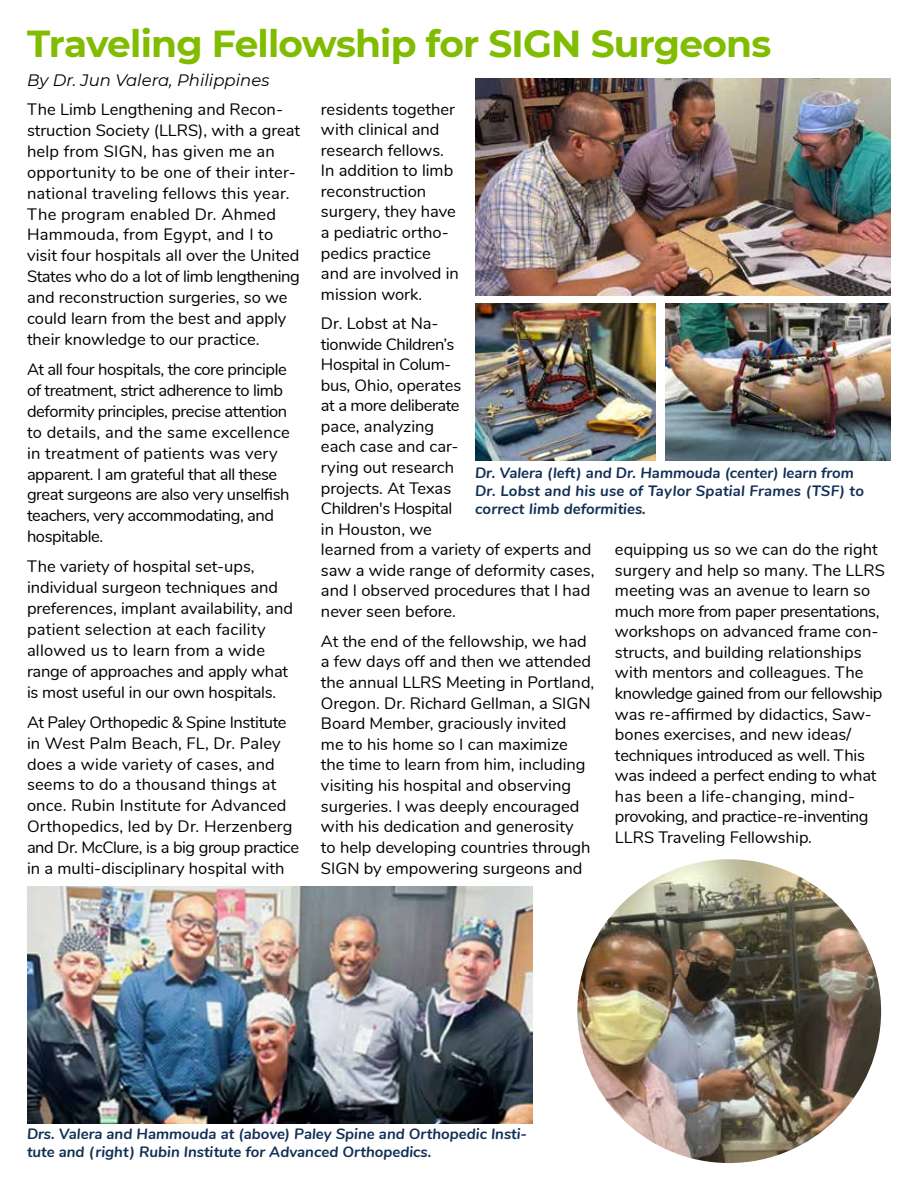
<style>
.page{position:relative;width:918px;height:1188px;background:#fff}
.page>*{position:absolute;margin:0;border:0;box-sizing:border-box;transform-origin:0 0}
.t1{font:700 37.5px "Montserrat";letter-spacing:-.02em;color:#80bc00}
.t2{font:16.5px/20.5px "Nunito";color:#000}
.t3{font:16.5px/20.9px "Nunito";letter-spacing:-.025em;color:#000}
.t4{font:italic 16.5px "Montserrat";color:#000}
.t5{font:italic 700 15px/18px "Nunito";color:#123056}
</style>
<div class="page">
<img style="left:475px;top:78px;width:416px;height:218px">
<img style="left:475px;top:304px;width:181px;height:156px">
<img style="left:666px;top:304px;width:225px;height:156px">
<img style="left:27px;top:887px;width:506px;height:237px">
<img style="left:579px;top:861px;width:301px;height:301px">
<h1 class="t1" style="left:27px;top:16px;width:746px">Traveling Fellowship for SIGN Surgeons</h1>
<p class="t4" style="left:27px;top:69px;width:244px">By Dr. Jun Valera, Philippines</p>
<p class="t2" style="left:27px;top:98px;width:275px">The Limb Lengthening and Recon&shy;struction Society (LLRS), with a great help from SIGN, has given me an opportunity to be one of their inter&shy;national traveling fellows this year.<br>The program enabled Dr. Ahmed Hammouda, from Egypt, and I to visit four hospitals all over the United States who do a lot of limb lengthening and reconstruction surgeries, so we could learn from the best and apply their knowledge to our practice.</p>
<p class="t3" style="left:27px;top:358px;width:264px">At all four hospitals, the core principle of treatment, strict adherence to limb deformity principles, precise attention to details, and the same excellence in treatment of patients was very apparent. I am grateful that all these great surgeons are also very unselfish teachers, very accommodating, and hospitable.</p>
<p class="t2" style="left:27px;top:555px;width:268px">The variety of hospital set-ups, individual surgeon techniques and preferences, implant availability, and patient selection at each facility allowed us to learn from a wide range of approaches and apply what is most useful in our own hospitals.</p>
<p class="t2" style="left:27px;top:711px;width:274px">At Paley Orthopedic &amp; Spine Institute in West Palm Beach, FL, Dr. Paley does a wide variety of cases, and seems to do a thousand things at once. Rubin Institute for Advanced Orthopedics, led by Dr. Herzenberg and Dr. McClure, is a big group practice in a multi-disciplinary hospital with</p>
<p class="t2" style="left:321px;top:98px;width:140px">residents together with clinical and research fellows.<br>In addition to limb reconstruction surgery, they have a pediatric ortho&shy;pedics practice and are involved in mission work.</p>
<p class="t2" style="left:321px;top:312px;width:275px">Dr. Lobst at Na-<br>tionwide Children’s<br>Hospital in Colum-<br>bus, Ohio, operates<br>at a more deliberate<br>pace, analyzing<br>each case and car-<br>rying out research<br>projects. At Texas<br>Children's Hospital<br>in Houston, we<br>learned from a variety of experts and saw a wide range of deformity cases, and I observed procedures that I had never seen before.</p>
<p class="t2" style="left:321px;top:630px;width:275px">At the end of the fellowship, we had a few days off and then we attended the annual LLRS Meeting in Portland, Oregon. Dr. Richard Gellman, a SIGN Board Member, graciously invited<br>me to his home so I can maximize the time to learn from him, including visiting his hospital and observing surgeries. I was deeply encouraged with his dedication and generosity<br>to help developing countries through SIGN by empowering surgeons and</p>
<p class="t5" style="left:475px;top:463px;width:390px">Dr. Valera (left) and Dr. Hammouda (center) learn from<br>Dr. Lobst and his use of Taylor Spatial Frames (TSF) to correct limb deformities.</p>
<p class="t2" style="left:615px;top:538px;width:271px">equipping us so we can do the right surgery and help so many. The LLRS meeting was an avenue to learn so much more from paper presentations, workshops on advanced frame con&shy;structs, and building relationships with mentors and colleagues. The knowledge gained from our fellowship was re-affirmed by didactics, Saw&shy;bones exercises, and new ideas/ techniques introduced as well. This was indeed a perfect ending to what has been a life-changing, mind&shy;provoking, and practice-re-inventing LLRS Traveling Fellowship.</p>
<p class="t5" style="left:27px;top:1124px;width:502px">Drs. Valera and Hammouda at (above) Paley Spine and Orthopedic Insti&shy;tute and (right) Rubin Institute for Advanced Orthopedics.</p>
</div>
